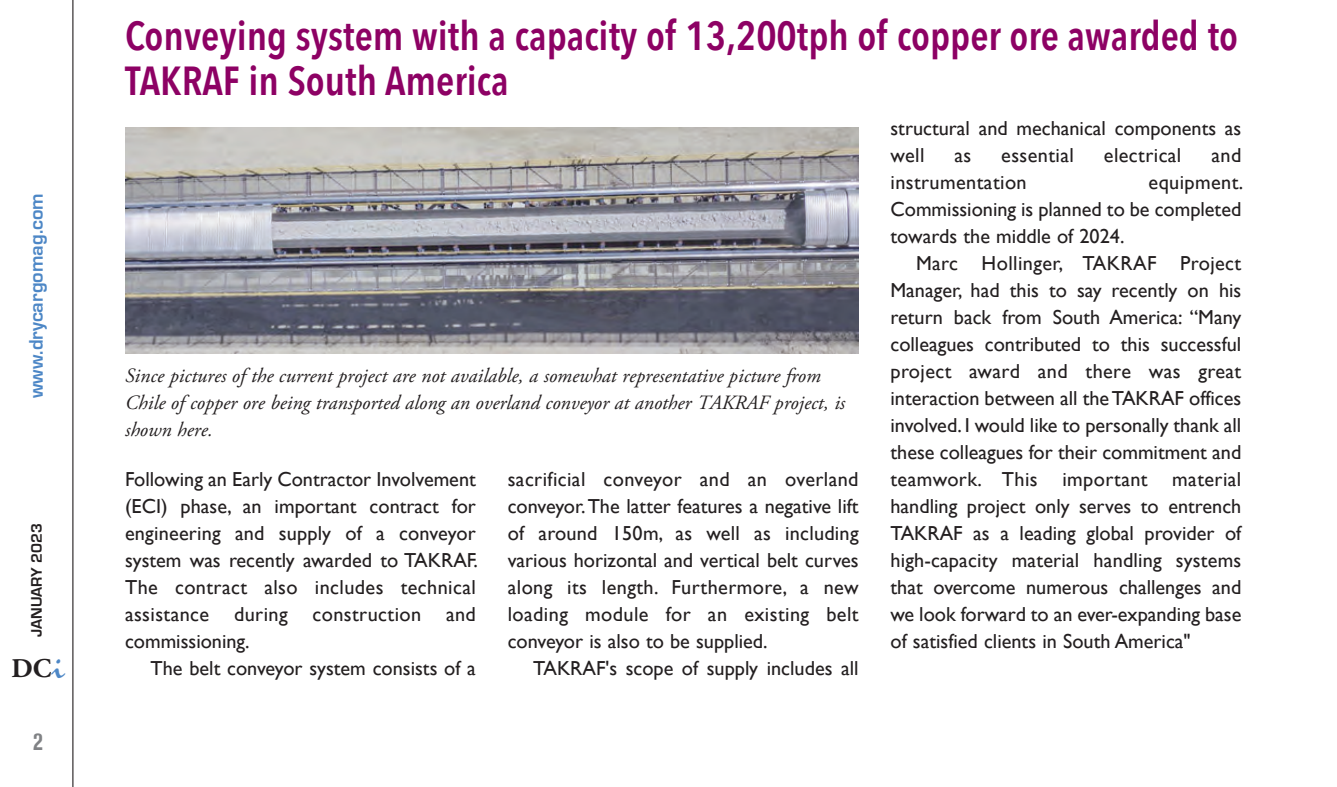
<style>
.page{position:relative;width:1337px;height:787px;background:#fff}
.page>*{position:absolute;margin:0;border:0;box-sizing:border-box;transform-origin:0 0}
.t1{font:600 40.5px/45px "Avenir Next Condensed";color:#8d0164}
.t2{font:700 27px "Adobe Garamond";color:#231f20}
.t3{font:700 condensed 24.75px "Akzidenz Grotesk BE";color:#808285}
.t4{font:20.25px/27px "Gill Sans";color:#231f20;text-align:justify}
.t5{font:italic 20.25px/27px "Adobe Garamond Pro";color:#231f20}
.t6{font:20.25px "Gill Sans";letter-spacing:.02em;color:#231f20}
.t7{font:700 20.25px "Eurostile";color:#4d87c6}
.t8{font:700 15.75px "Eurostile";color:#231f20}
.s1{font-family:"Zephyr";font-weight:400;color:#4d87c6}
</style>
<div class="page">
<hr style="left:72px;top:0;width:1px;height:787px;background:#231f20">
<img style="left:125px;top:128px;width:734px;height:226px">
<p class="t7" style="left:27px;top:398px;width:206px;rotate:-90deg">www.drycargomag.com</p>
<p class="t8" style="left:29px;top:637px;width:115px;rotate:-90deg">JANUARY 2023</p>
<p class="t2" style="left:11px;top:657px;width:55px">DC<span class="s1">i</span></p>
<p class="t3" style="left:33px;top:732px;width:11px">2</p>
<p class="t1" style="left:125px;top:14px;width:1115px">Conveying system with a capacity of 13,200tph of copper ore awarded to<br>TAKRAF in South America</p>
<p class="t5" style="left:125px;top:364px;width:722px">Since pictures of the current project are not available, a somewhat representative picture from<br>Chile of copper ore being transported along an overland conveyor at another TAKRAF project, is shown here.</p>
<p class="t4" style="left:125px;top:465px;width:354px">Following an Early Contractor Involvement (ECI) phase, an important contract for engineering and supply of a conveyor system was recently awarded to TAKRAF.<br>The contract also includes technical assistance during construction and commissioning.</p>
<p class="t4" style="left:151px;top:654px;width:327px">The belt conveyor system consists of a</p>
<p class="t4" style="left:508px;top:465px;width:352px">sacrificial conveyor and an overland conveyor. The latter features a negative lift of around 150m, as well as including various horizontal and vertical belt curves along its length. Furthermore, a new loading module for an existing belt conveyor is also to be supplied.</p>
<p class="t4" style="left:533px;top:654px;width:327px">TAKRAF's scope of supply includes all</p>
<p class="t4" style="left:890px;top:114px;width:352px">structural and mechanical components as well</p>
<p class="t4" style="left:954px;top:141px;width:18px">as</p>
<p class="t6" style="left:1001px;top:143px;width:74px">essential</p>
<p class="t6" style="left:1104px;top:143px;width:79px">electrical</p>
<p class="t4" style="left:1211px;top:141px;width:31px">and</p>
<p class="t6" style="left:890px;top:170px;width:138px">instrumentation</p>
<p class="t4" style="left:890px;top:168px;width:354px;text-indent:258px">equipment.<br>Commissioning is planned to be completed towards the middle of 2024.</p>
<p class="t4" style="left:890px;top:249px;width:352px;text-indent:26px">Marc Hollinger, TAKRAF Project Manager, had this to say recently on his return back from South America: “Many colleagues contributed to this successful project award and there was great interaction between all the TAKRAF offices involved. I would like to personally thank all these colleagues for their commitment and teamwork. This important material handling project only serves to entrench TAKRAF as a leading global provider of high-capacity material handling systems that overcome numerous challenges and we look forward to an ever-expanding base of satisfied clients in South America"</p>
</div>
